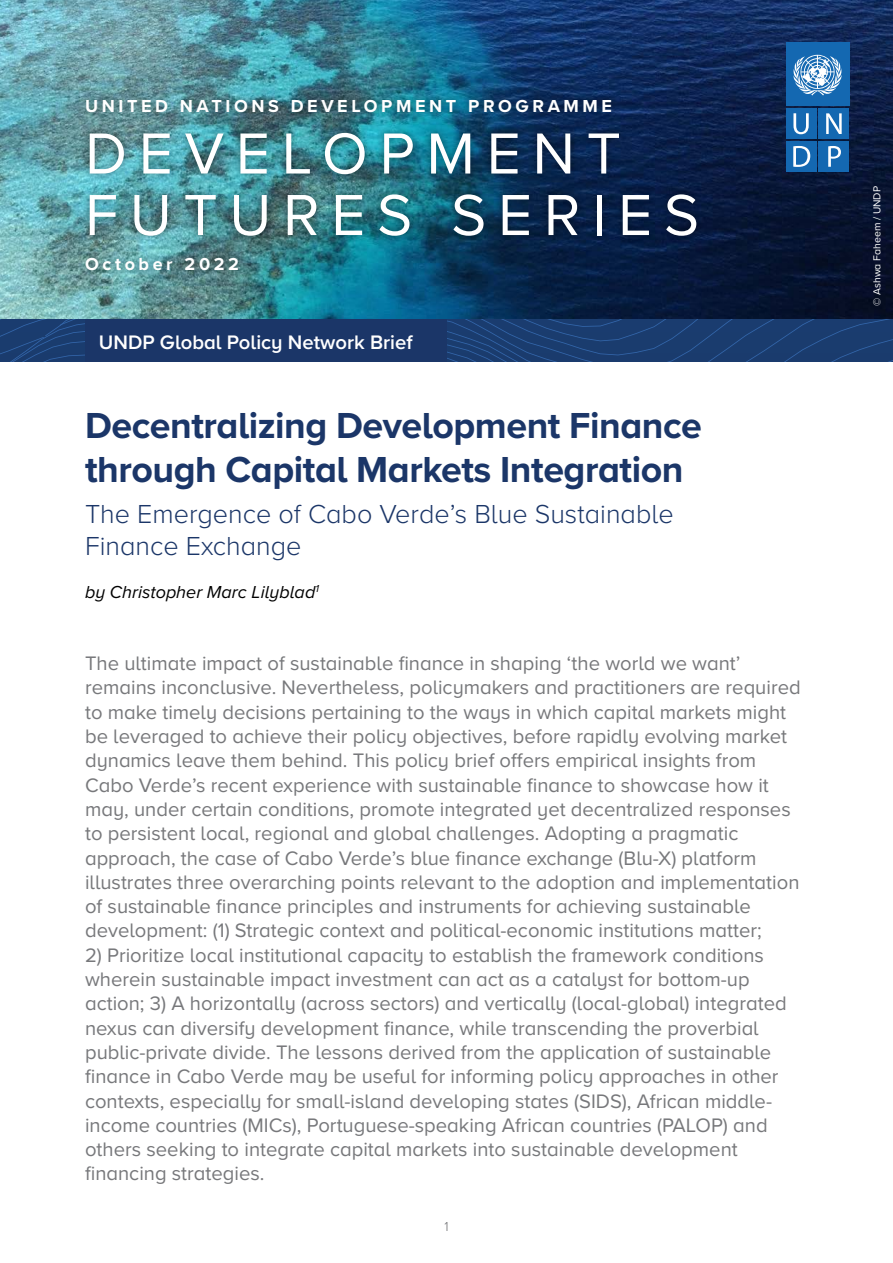
<style>
.page{position:relative;width:893px;height:1263px;background:#fff}
.page>*{position:absolute;margin:0;border:0;box-sizing:border-box;transform-origin:0 0}
.t1{font:60px/61.5px "Proxima Nova A";letter-spacing:.195em;color:#fff}
.t2{font:700 37.5px/43.5px "Proxima Nova A";letter-spacing:-.015em;color:#1b3668}
.t3{font:300 27px/32.4px "Proxima Nova A";color:#1b3668}
.t4{font:20.25px/24.3px "Proxima Nova A";color:#77787b}
.t5{font:600 20.25px "Proxima Nova A";color:#fff}
.t6{font:700 18px "Proxima Nova A";letter-spacing:.2em;color:#fff}
.t7{font:italic 18px "Proxima Nova A";color:#000}
.t8{font:300 13.5px "Proxima Nova A";color:#6d6e71}
.t9{font:10.5px "Proxima Nova A";color:#fff}
</style>
<div class="page">
<img style="left:0;top:0;width:893px;height:319px">
<div style="left:78px;top:91px;width:626px;height:153px;background:#000;opacity:.5"></div>
<div style="left:78px;top:250px;width:167px;height:28px;background:#000;opacity:.5"></div>
<svg style="left:0;top:319px;width:893px;height:43px;background:#1b3e72"></svg>
<div style="left:85px;top:319px;width:361px;height:43px;background:#1b3668"></div>
<div style="left:786px;top:108px;width:30px;height:31px;background:#1468b1"></div>
<svg style="left:793px;top:113px;width:16px;height:21px"></svg>
<div style="left:818px;top:108px;width:31px;height:31px;background:#1468b1"></div>
<svg style="left:826px;top:113px;width:16px;height:21px"></svg>
<div style="left:818px;top:141px;width:31px;height:31px;background:#1468b1"></div>
<svg style="left:828px;top:146px;width:13px;height:21px"></svg>
<div style="left:786px;top:141px;width:30px;height:31px;background:#1468b1"></div>
<svg style="left:793px;top:146px;width:17px;height:21px"></svg>
<div style="left:786px;top:43px;width:63px;height:63px;background:#1468b1"></div>
<svg style="left:793px;top:55px;width:49px;height:41px"></svg>
<p class="t6" style="left:85px;top:95px;width:529px">UNITED NATIONS DEVELOPMENT PROGRAMME</p>
<h1 class="t1" style="left:85px;top:124px;width:615px">DEVELOPMENT<br>FUTURES SERIES</h1>
<p class="t6" style="left:85px;top:254px;width:155px">October 2022</p>
<p class="t5" style="left:99px;top:330px;width:315px">UNDP Global Policy Network Brief</p>
<h2 class="t2" style="left:85px;top:405px;width:618px">Decentralizing Development Finance through Capital Markets Integration</h2>
<h3 class="t3" style="left:85px;top:498px;width:590px">The Emergence of Cabo Verde’s Blue Sustainable<br>Finance Exchange</h3>
<p class="t7" style="left:85px;top:581px;width:235px">by Christopher Marc Lilyblad<sup>1</sup></p>
<p class="t4" style="left:85px;top:652px;width:717px">The ultimate impact of sustainable finance in shaping ‘the world we want’ remains inconclusive. Nevertheless, policymakers and practitioners are required to make timely decisions pertaining to the ways in which capital markets might be leveraged to achieve their policy objectives, before rapidly evolving market dynamics leave them behind. This policy brief offers empirical insights from Cabo Verde’s recent experience with sustainable finance to showcase how it may, under certain conditions, promote integrated yet decentralized responses to persistent local, regional and global challenges. Adopting a pragmatic approach, the case of Cabo Verde’s blue finance exchange (Blu-X) platform illustrates three overarching points relevant to the adoption and implementation of sustainable finance principles and instruments for achieving sustainable development: (1) Strategic context and political-economic institutions matter;</p>
<p class="t4" style="left:85px;top:943px;width:703px">2) Prioritize local institutional capacity to establish the framework conditions wherein sustainable impact investment can act as a catalyst for bottom-up action; 3) A horizontally (across sectors) and vertically (local-global) integrated nexus can diversify development finance, while transcending the proverbial public-private divide. The lessons derived from the application of sustainable finance in Cabo Verde may be useful for informing policy approaches in other contexts, especially for small-island developing states (SIDS), African middle&shy;income countries (MICs), Portuguese-speaking African countries (PALOP) and others seeking to integrate capital markets into sustainable development financing strategies.</p>
<p class="t8" style="left:444px;top:1218px;width:6px">1</p>
<p class="t9" style="left:871px;top:306px;width:121px;rotate:-90deg">© Ashwa Faheem / UNDP</p>
</div>
